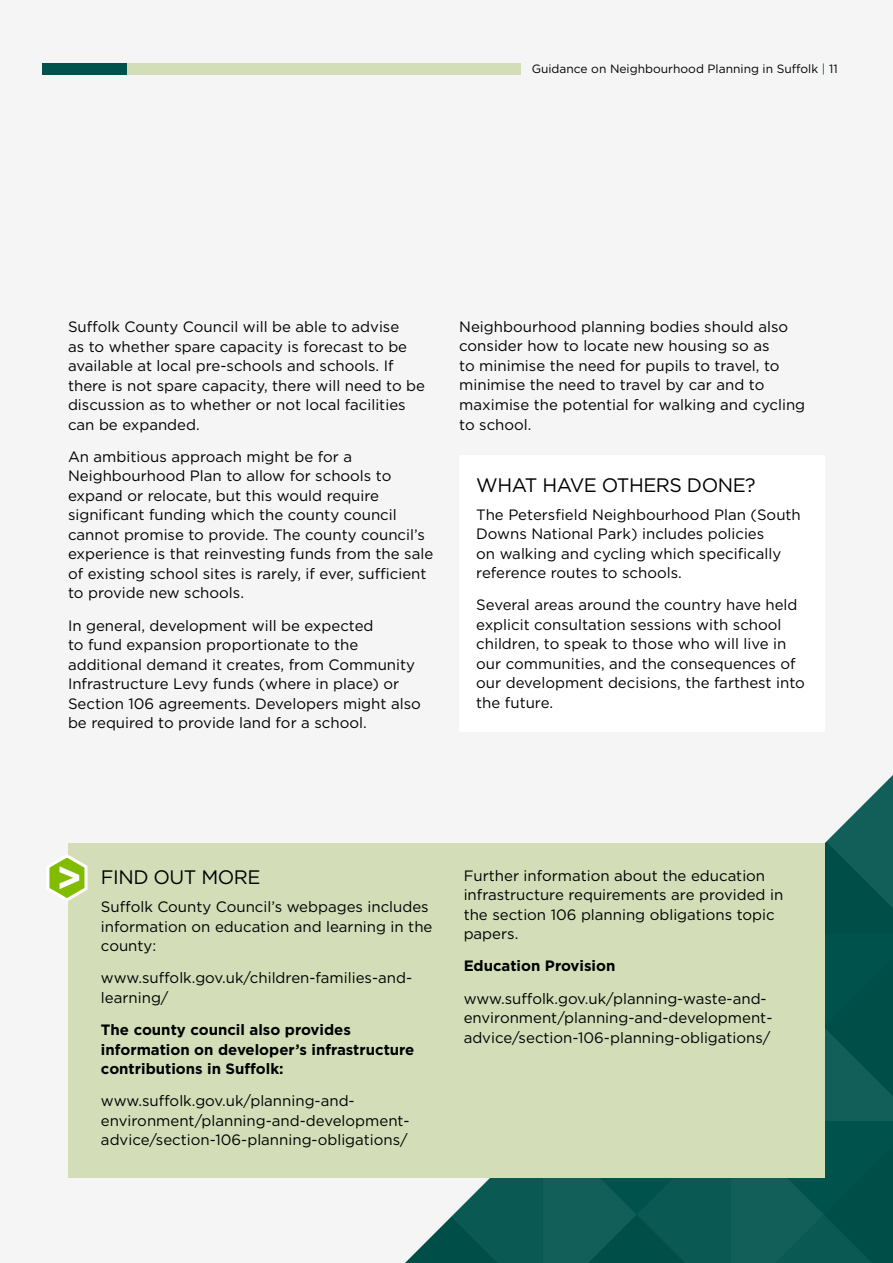
<style>
.page{position:relative;width:893px;height:1263px;background:#f5f5f5}
.page>*{position:absolute;margin:0;border:0;box-sizing:border-box;transform-origin:0 0}
.t1{font:700 40.5px "Gotham";color:#fff}
.t2{font:19.5px "Gotham";letter-spacing:-.025em;color:#000}
.t3{font:15px/19.5px "Gotham";color:#000}
.t4{font:700 15px/19.5px "Gotham";color:#000}
.t5{font:12px "Gotham";color:#000}
.s1{color:#00524c}
</style>
<div class="page">
<div style="left:459px;top:455px;width:366px;height:276px;background:#fff"></div>
<svg style="left:405px;top:775px;width:488px;height:488px"></svg>
<div style="left:68px;top:843px;width:757px;height:335px;background:#d3ddb8"></div>
<svg style="left:49px;top:855px;width:39px;height:46px"></svg>
<div style="left:55px;top:64px;width:466px;height:11px;background:#d3ddb8"></div>
<div style="left:43px;top:64px;width:84px;height:11px;background:#00524c"></div>
<p class="t5" style="left:532px;top:61px;width:308px">Guidance on Neighbourhood Planning in Suffolk <span class="s1">|</span> 11</p>
<p class="t3" style="left:68px;top:317px;width:359px">Suffolk County Council will be able to advise<br>as to whether spare capacity is forecast to be available at local pre-schools and schools. If there is not spare capacity, there will need to be discussion as to whether or not local facilities can be expanded.</p>
<p class="t3" style="left:68px;top:446px;width:367px">An ambitious approach might be for a Neighbourhood Plan to allow for schools to expand or relocate, but this would require significant funding which the county council cannot promise to provide. The county council’s experience is that reinvesting funds from the sale of existing school sites is rarely, if ever, sufficient to provide new schools.</p>
<p class="t3" style="left:68px;top:615px;width:354px">In general, development will be expected<br>to fund expansion proportionate to the additional demand it creates, from Community Infrastructure Levy funds (where in place) or Section 106 agreements. Developers might also be required to provide land for a school.</p>
<p class="t3" style="left:459px;top:317px;width:347px">Neighbourhood planning bodies should also consider how to locate new housing so as<br>to minimise the need for pupils to travel, to minimise the need to travel by car and to maximise the potential for walking and cycling to school.</p>
<h2 class="t2" style="left:476px;top:472px;width:281px">WHAT HAVE OTHERS DONE?</h2>
<p class="t3" style="left:476px;top:504px;width:326px">The Petersfield Neighbourhood Plan (South Downs National Park) includes policies<br>on walking and cycling which specifically reference routes to schools.</p>
<p class="t3" style="left:476px;top:595px;width:330px">Several areas around the country have held explicit consultation sessions with school children, to speak to those who will live in our communities, and the consequences of our development decisions, the farthest into the future.</p>
<h1 class="t1" style="left:56px;top:851px;width:27px">&gt;</h1>
<h2 class="t2" style="left:101px;top:865px;width:161px">FIND OUT MORE</h2>
<p class="t3" style="left:101px;top:897px;width:333px">Suffolk County Council’s webpages includes information on education and learning in the county:</p>
<p class="t3" style="left:101px;top:968px;width:313px">www.suffolk.gov.uk/children-families-and&shy;learning/</p>
<p class="t4" style="left:101px;top:1020px;width:315px">The county council also provides information on developer’s infrastructure contributions in Suffolk:</p>
<p class="t3" style="left:101px;top:1091px;width:310px">www.suffolk.gov.uk/planning-and&shy;environment/planning-and-development&shy;advice/section-106-planning-obligations/</p>
<p class="t3" style="left:464px;top:865px;width:321px">Further information about the education infrastructure requirements are provided in the section 106 planning obligations topic papers.</p>
<p class="t4" style="left:464px;top:956px;width:153px">Education Provision</p>
<p class="t3" style="left:464px;top:988px;width:310px">www.suffolk.gov.uk/planning-waste-and&shy;environment/planning-and-development&shy;advice/section-106-planning-obligations/</p>
</div>
